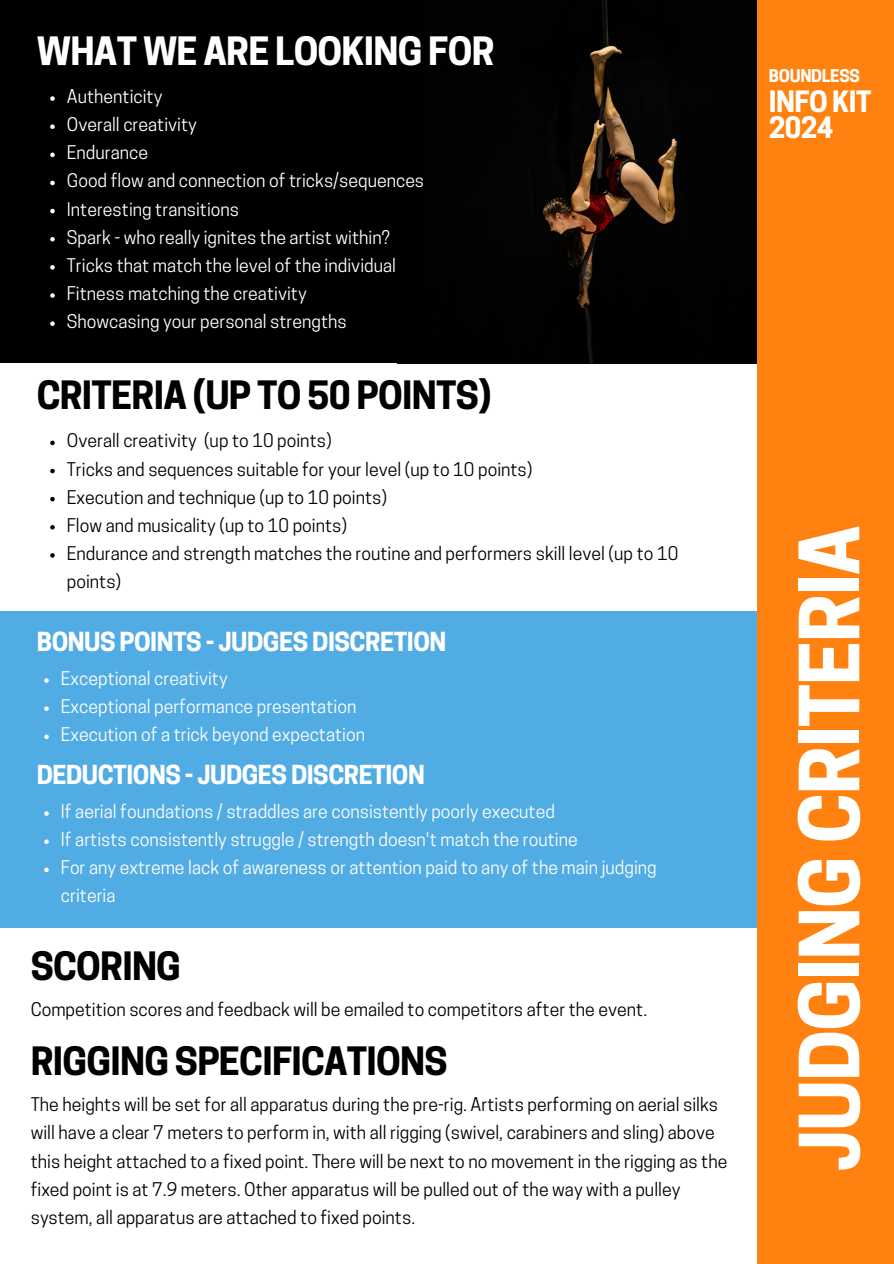
<style>
.page{position:relative;width:894px;height:1264px;background:#fff}
.page>*{position:absolute;margin:0;border:0;box-sizing:border-box;transform-origin:0 0}
.t1{font:700 77.7px "Cooper Hewitt";letter-spacing:-.02em;color:#fff}
.t2{font:700 36.6px "Cooper Hewitt";letter-spacing:-.02em;color:#000}
.t3{font:700 36.6px "Cooper Hewitt";letter-spacing:-.02em;color:#fff}
.t4{font:700 27.6px/26.8px "Cooper Hewitt";letter-spacing:-.02em;color:#fff}
.t5{font:700 24.6px "Cooper Hewitt";letter-spacing:-.02em;color:#fff}
.t6{font:17.7px/28.2px "Cooper Hewitt";color:#000}
.t7{font:17.7px/28.2px "Cooper Hewitt";color:#fff}
.t8{font:700 16.5px "Cooper Hewitt";letter-spacing:-.02em;color:#fff}
</style>
<div class="page">
<img style="left:397px;top:0;width:359px;height:363px">
<div style="left:0;top:611px;width:768px;height:316px;background:#52ace4"></div>
<div style="left:756px;top:0;width:137px;height:1263px;background:#ff8210"></div>
<div style="left:0;top:0;width:424px;height:362px;background:#000"></div>
<svg style="left:50px;top:96px;width:5px;height:5px"></svg>
<svg style="left:50px;top:124px;width:5px;height:5px"></svg>
<svg style="left:50px;top:153px;width:5px;height:4px"></svg>
<svg style="left:50px;top:181px;width:5px;height:4px"></svg>
<svg style="left:50px;top:209px;width:5px;height:4px"></svg>
<svg style="left:50px;top:237px;width:5px;height:4px"></svg>
<svg style="left:50px;top:265px;width:5px;height:5px"></svg>
<svg style="left:50px;top:293px;width:5px;height:5px"></svg>
<svg style="left:50px;top:321px;width:5px;height:5px"></svg>
<svg style="left:50px;top:440px;width:5px;height:5px"></svg>
<svg style="left:50px;top:469px;width:5px;height:4px"></svg>
<svg style="left:50px;top:497px;width:5px;height:4px"></svg>
<svg style="left:50px;top:525px;width:5px;height:4px"></svg>
<svg style="left:50px;top:553px;width:5px;height:4px"></svg>
<svg style="left:44px;top:678px;width:5px;height:4px"></svg>
<svg style="left:44px;top:706px;width:5px;height:5px"></svg>
<svg style="left:44px;top:734px;width:5px;height:5px"></svg>
<svg style="left:44px;top:811px;width:5px;height:4px"></svg>
<svg style="left:44px;top:839px;width:5px;height:5px"></svg>
<svg style="left:44px;top:867px;width:5px;height:5px"></svg>
<h2 class="t3" style="left:37px;top:38px;width:459px">WHAT WE ARE LOOKING FOR</h2>
<p class="t7" style="left:67px;top:84px;width:97px">Authenticity</p>
<p class="t7" style="left:67px;top:113px;width:131px">Overall creativity</p>
<p class="t7" style="left:67px;top:141px;width:83px">Endurance</p>
<p class="t7" style="left:67px;top:169px;width:359px">Good flow and connection of tricks/sequences</p>
<p class="t7" style="left:67px;top:197px;width:174px">Interesting transitions</p>
<p class="t7" style="left:67px;top:225px;width:324px">Spark - who really ignites the artist within?</p>
<p class="t7" style="left:67px;top:253px;width:330px">Tricks that match the level of the individual</p>
<p class="t7" style="left:67px;top:281px;width:241px">Fitness matching the creativity</p>
<p class="t7" style="left:67px;top:309px;width:281px">Showcasing your personal strengths</p>
<h2 class="t2" style="left:37px;top:381px;width:456px">CRITERIA (UP TO 50 POINTS)</h2>
<p class="t6" style="left:67px;top:429px;width:266px">Overall creativity (up to 10 points)</p>
<p class="t6" style="left:67px;top:457px;width:467px">Tricks and sequences suitable for your level (up to 10 points)</p>
<p class="t6" style="left:67px;top:485px;width:321px">Execution and technique (up to 10 points)</p>
<p class="t6" style="left:67px;top:513px;width:281px">Flow and musicality (up to 10 points)</p>
<p class="t6" style="left:67px;top:541px;width:612px">Endurance and strength matches the routine and performers skill level (up to 10 points)</p>
<p class="t5" style="left:37px;top:632px;width:411px">BONUS POINTS - JUDGES DISCRETION</p>
<h4 class="t7" style="left:61px;top:666px;width:168px">Exceptional creativity</h4>
<p class="t7" style="left:61px;top:694px;width:297px">Exceptional performance presentation</p>
<p class="t7" style="left:61px;top:722px;width:305px">Execution of a trick beyond expectation</p>
<p class="t5" style="left:37px;top:765px;width:389px">DEDUCTIONS - JUDGES DISCRETION</p>
<p class="t7" style="left:61px;top:799px;width:495px">If aerial foundations / straddles are consistently poorly executed</p>
<h4 class="t7" style="left:61px;top:827px;width:518px">If artists consistently struggle / strength doesn't match the routine</h4>
<p class="t7" style="left:61px;top:855px;width:597px">For any extreme lack of awareness or attention paid to any of the main judging criteria</p>
<h2 class="t2" style="left:31px;top:952px;width:152px">SCORING</h2>
<h6 class="t6" style="left:31px;top:997px;width:617px">Competition scores and feedback will be emailed to competitors after the event.</h6>
<h2 class="t2" style="left:31px;top:1047px;width:418px">RIGGING SPECIFICATIONS</h2>
<h6 class="t6" style="left:31px;top:1092px;width:698px">The heights will be set for all apparatus during the pre-rig. Artists performing on aerial silks will have a clear 7 meters to perform in, with all rigging (swivel, carabiners and sling) above this height attached to a fixed point. There will be next to no movement in the rigging as the fixed point is at 7.9 meters. Other apparatus will be pulled out of the way with a pulley system, all apparatus are attached to fixed points.</h6>
<h5 class="t8" style="left:768px;top:70px;width:92px">BOUNDLESS</h5>
<h1 class="t4" style="left:768px;top:91px;width:104px">INFO KIT<br>2024</h1>
<h3 class="t1" style="left:800px;top:1171px;width:647px;rotate:-90deg">JUDGING CRITERIA</h3>
</div>
